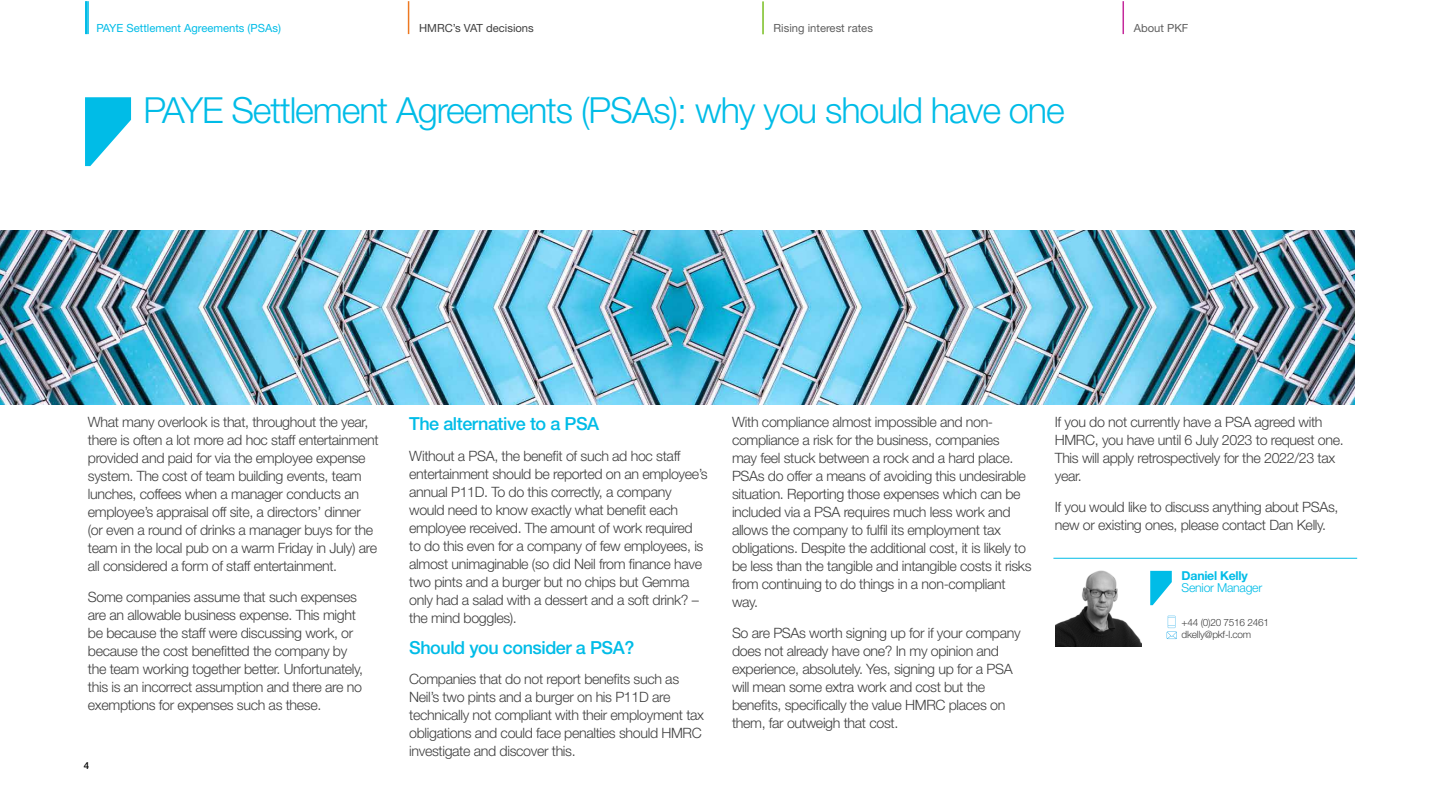
<style>
.page{position:relative;width:1440px;height:810px;background:#fff}
.page>*{position:absolute;margin:0;border:0;box-sizing:border-box;transform-origin:0 0}
.t1{font:300 36px "Helvetica Neue LT Std";letter-spacing:-.03em;color:#00bce7}
.t2{font:500 18px "Helvetica Neue LT Std";letter-spacing:-.025em;color:#00bce7}
.t3{font:300 14.25px/18px "Helvetica Neue LT Std";letter-spacing:-.025em;color:#404040}
.t4{font:300 12.3px "Helvetica Neue LT Std";letter-spacing:-.02em;color:#00bce7}
.t5{font:700 12.3px "Helvetica Neue LT Std";letter-spacing:-.02em;color:#00bce7}
.t6{font:11.25px "Helvetica Neue LT Std";color:#00bce7}
.t7{font:11.25px "Helvetica Neue LT Std";color:#5f5f5f}
.t8{font:11.25px "Helvetica Neue LT Std";color:#404040}
.t9{font:300 10.05px/12.3px "Helvetica Neue LT Std";letter-spacing:-.025em;color:#404040}
.t10{font:500 9.75px "Helvetica Neue LT Std";color:#000}
</style>
<div class="page">
<svg style="left:85px;top:97px;width:46px;height:69px"></svg>
<svg style="left:1150px;top:571px;width:22px;height:34px"></svg>
<svg style="left:1167px;top:616px;width:10px;height:23px"></svg>
<img style="left:1056px;top:570px;width:86px;height:77px">
<hr style="left:1053px;top:558px;width:304px;height:1px;background:#00bce7">
<img style="left:0;top:230px;width:1355px;height:175px">
<hr style="left:762px;top:1px;width:2px;height:33px;background:#78bf21">
<hr style="left:1123px;top:1px;width:1px;height:33px;background:#c4299b">
<hr style="left:408px;top:1px;width:1px;height:33px;background:#ed7821">
<hr style="left:85px;top:1px;width:2px;height:33px;background:#00bce7">
<hr style="left:87px;top:1px;width:2px;height:33px;background:#00bce7">
<p class="t6" style="left:96px;top:23px;width:186px">PAYE Settlement Agreements (PSAs)</p>
<p class="t8" style="left:419px;top:23px;width:116px">HMRC’s VAT decisions</p>
<p class="t7" style="left:774px;top:24px;width:101px">Rising interest rates</p>
<p class="t7" style="left:1134px;top:24px;width:56px">About PKF</p>
<h1 class="t1" style="left:143px;top:97px;width:923px">PAYE Settlement Agreements (PSAs): why you should have one</h1>
<p class="t3" style="left:88px;top:415px;width:292px">What many overlook is that, throughout the year, there is often a lot more ad hoc staff entertainment provided and paid for via the employee expense system. The cost of team building events, team lunches, coffees when a manager conducts an employee’s appraisal off site, a directors’ dinner (or even a round of drinks a manager buys for the team in the local pub on a warm Friday in July) are all considered a form of staff entertainment.</p>
<p class="t3" style="left:88px;top:589px;width:277px">Some companies assume that such expenses are an allowable business expense. This might be because the staff were discussing work, or because the cost benefitted the company by the team working together better. Unfortunately, this is an incorrect assumption and there are no exemptions for expenses such as these.</p>
<p class="t10" style="left:84px;top:762px;width:7px">4</p>
<p class="t2" style="left:409px;top:417px;width:192px">The alternative to a PSA</p>
<p class="t3" style="left:409px;top:448px;width:300px">Without a PSA, the benefit of such ad hoc staff entertainment should be reported on an employee’s annual P11D. To do this correctly, a company would need to know exactly what benefit each employee received. The amount of work required to do this even for a company of few employees, is almost unimaginable (so did Neil from finance have two pints and a burger but no chips but Gemma only had a salad with a dessert and a soft drink? – the mind boggles).</p>
<p class="t2" style="left:409px;top:640px;width:227px">Should you consider a PSA?</p>
<p class="t3" style="left:409px;top:672px;width:296px">Companies that do not report benefits such as Neil’s two pints and a burger on his P11D are technically not compliant with their employment tax obligations and could face penalties should HMRC investigate and discover this.</p>
<p class="t3" style="left:732px;top:415px;width:301px">With compliance almost impossible and non&shy;compliance a risk for the business, companies<br>may feel stuck between a rock and a hard place.<br>PSAs do offer a means of avoiding this undesirable situation. Reporting those expenses which can be included via a PSA requires much less work and allows the company to fulfil its employment tax obligations. Despite the additional cost, it is likely to be less than the tangible and intangible costs it risks from continuing to do things in a non-compliant way.</p>
<p class="t3" style="left:732px;top:625px;width:290px">So are PSAs worth signing up for if your company does not already have one? In my opinion and experience, absolutely. Yes, signing up for a PSA will mean some extra work and cost but the benefits, specifically the value HMRC places on them, far outweigh that cost.</p>
<p class="t3" style="left:1055px;top:415px;width:290px">If you do not currently have a PSA agreed with HMRC, you have until 6 July 2023 to request one.<br>This will apply retrospectively for the 2022/23 tax year.</p>
<p class="t3" style="left:1055px;top:499px;width:285px">If you would like to discuss anything about PSAs, new or existing ones, please contact Dan Kelly.</p>
<p class="t5" style="left:1182px;top:571px;width:68px">Daniel Kelly</p>
<p class="t4" style="left:1182px;top:583px;width:82px">Senior Manager</p>
<p class="t9" style="left:1182px;top:617px;width:89px">+44 (0)20 7516 2461 dkelly@pkf-l.com</p>
</div>
